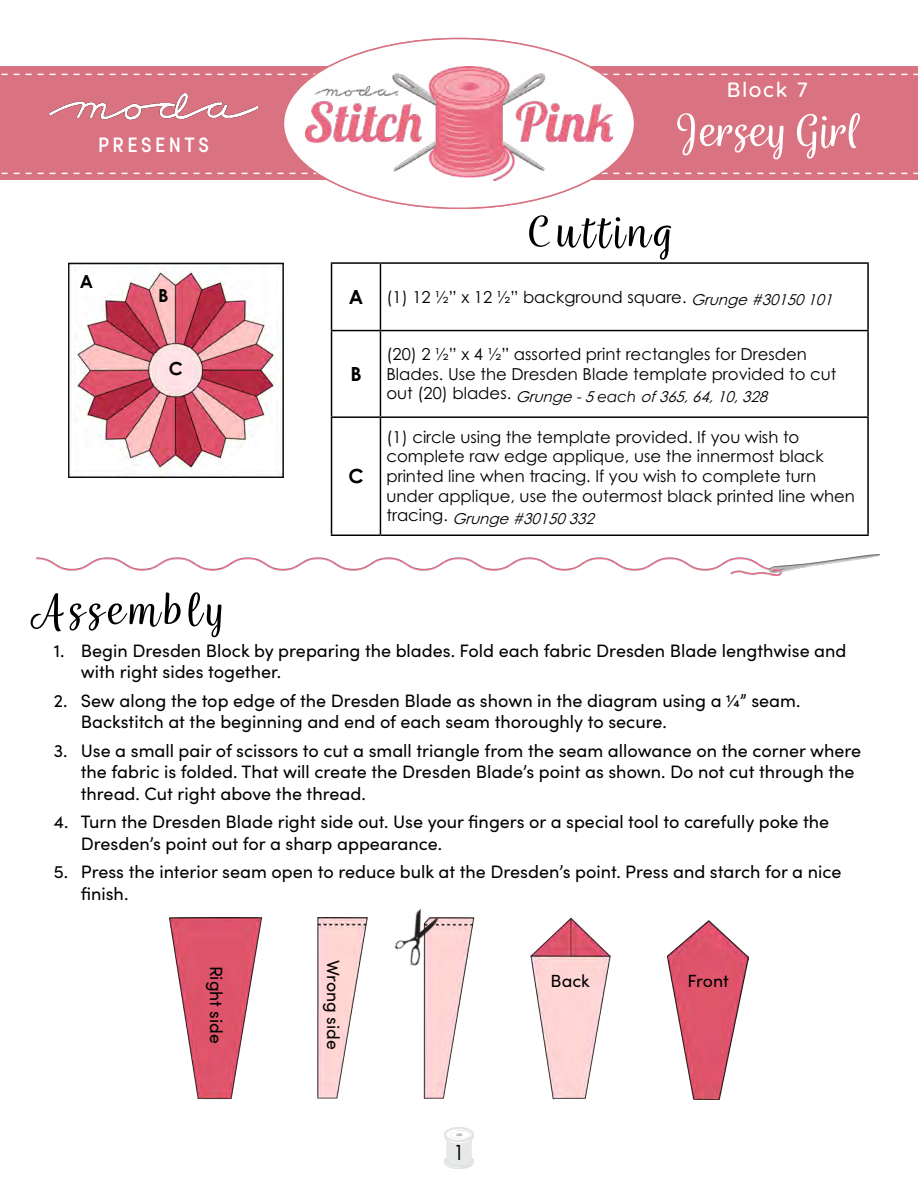
<style>
.page{position:relative;width:918px;height:1188px;background:#fff}
.page>*{position:absolute;margin:0;border:0;box-sizing:border-box;transform-origin:0 0}
.t1{font:73.5px "Wreath";color:#fff}
.t2{font:52.5px "Wreath";color:#fff}
.t3{font:51px "Wreath";letter-spacing:.08em;color:#000}
.t4{font:500 21px "Quicksand";letter-spacing:.08em;color:#fff}
.t5{font:500 condensed 21px "Sofia Pro";letter-spacing:.17em;color:#fff}
.t6{font:21px "Century Gothic Pro";color:#000}
.t7{font:700 19.5px "Century Gothic Pro";color:#000}
.t8{font:18px/21.6px "Sofia Pro";color:#000}
.t9{font:700 18px "Century Gothic Pro";color:#000}
.t10{font:17.55px "Sofia Pro";color:#000}
.t11{font:16.5px/19.6px "Century Gothic Pro";color:#000}
.t12{font:italic 15px "Century Gothic Pro";color:#000}
.s1{font-weight:700;font-size:19.5px}
.s2{font-family:"Century Gothic"}
</style>
<div class="page">
<img style="left:444px;top:1128px;width:30px;height:40px">
<div style="left:0;top:66px;width:918px;height:114px;background:#d97281"></div>
<svg style="left:1px;top:74px;width:917px;height:1px"></svg>
<svg style="left:1px;top:173px;width:917px;height:1px"></svg>
<svg style="left:283px;top:39px;width:352px;height:169px;fill:#fefefe"></svg>
<hr style="left:331px;top:262px;width:49px;height:2px;background:#000">
<hr style="left:331px;top:264px;width:1px;height:66px;background:#000">
<hr style="left:380px;top:262px;width:489px;height:2px;background:#000">
<hr style="left:380px;top:264px;width:1px;height:66px;background:#000">
<hr style="left:867px;top:264px;width:2px;height:66px;background:#000">
<hr style="left:331px;top:330px;width:49px;height:1px;background:#000">
<hr style="left:331px;top:331px;width:1px;height:85px;background:#000">
<hr style="left:380px;top:330px;width:489px;height:1px;background:#000">
<hr style="left:380px;top:331px;width:1px;height:85px;background:#000">
<hr style="left:867px;top:331px;width:2px;height:85px;background:#000">
<hr style="left:331px;top:416px;width:49px;height:2px;background:#000">
<hr style="left:331px;top:418px;width:1px;height:117px;background:#000">
<hr style="left:380px;top:416px;width:489px;height:2px;background:#000">
<hr style="left:380px;top:418px;width:1px;height:117px;background:#000">
<hr style="left:867px;top:418px;width:2px;height:117px;background:#000">
<hr style="left:331px;top:535px;width:49px;height:1px;background:#000">
<hr style="left:380px;top:535px;width:489px;height:1px;background:#000">
<img style="left:71px;top:266px;width:210px;height:210px">
<div style="left:69px;top:263px;width:214px;height:215px;border:1px solid #000"></div>
<img style="left:37px;top:555px;width:843px;height:21px">
<img style="left:169px;top:918px;width:580px;height:181px">
<img style="left:387px;top:909px;width:64px;height:59px">
<p class="t5" style="left:98px;top:132px;width:112px">PRESENTS</p>
<p class="t9" style="left:80px;top:271px;width:15px">A</p>
<p class="t9" style="left:158px;top:284px;width:12px">B</p>
<p class="t9" style="left:169px;top:358px;width:16px">C</p>
<h3 class="t3" style="left:29px;top:579px;width:196px">Assembly</h3>
<p class="t4" style="left:727px;top:72px;width:83px">Block 7</p>
<p class="t4" style="left:731px;top:73px;width:79px">Block 1</p>
<h1 class="t1" style="left:651px;top:85px;width:235px">Underdog</h1>
<h2 class="t2" style="left:676px;top:99px;width:184px">Jersey Girl</h2>
<h3 class="t3" style="left:527px;top:201px;width:147px">Cutting</h3>
<p class="t11" style="left:349px;top:287px;width:490px"><span class="s1">A</span> (1) 12 ½” x 12 ½” background square. <sub>Grunge</sub> <sub>#30150101</sub></p>
<p class="t7" style="left:350px;top:362px;width:13px">B</p>
<p class="t7" style="left:348px;top:464px;width:17px">C</p>
<p class="t11" style="left:386px;top:344px;width:451px">(20) 2 ½” x 4 ½” assorted print rectangles for Dresden<br>Blades. Use the Dresden Blade template provided to cut</p>
<p class="t12" style="left:386px;top:387px;width:387px"><sup>out</sup> <sup>(20)</sup> <sup>blades.</sup> Grunge -5<span class="s2">each</span> of365,64,10,328</p>
<p class="t11" style="left:386px;top:427px;width:470px">(1) circle using the template provided. If you wish to complete raw edge applique, use the innermost black printed line when tracing. If you wish to complete turn under applique, use the outermost black printed line when</p>
<p class="t12" style="left:386px;top:509px;width:214px"><sup>t</sup> <sup>r</sup> <sup>a</sup> <sup>c</sup> <sup>i</sup> <sup>n</sup> <sup>g</sup> <sup>.</sup> Grunge #30150332</p>
<p class="t8" style="left:81px;top:639px;width:767px;text-indent:-27px">1. Begin Dresden Block by preparing the blades. Fold each fabric Dresden Blade lengthwise and with right sides together.</p>
<p class="t8" style="left:81px;top:689px;width:721px;text-indent:-27px">2. Sew along the top edge of the Dresden Blade as shown in the diagram using a ¼” seam.<br>Backstitch at the beginning and end of each seam thoroughly to secure.</p>
<p class="t8" style="left:81px;top:738px;width:782px;text-indent:-27px">3. Use a small pair of scissors to cut a small triangle from the seam allowance on the corner where the fabric is folded. That will create the Dresden Blade’s point as shown. Do not cut through the thread. Cut right above the thread.</p>
<p class="t8" style="left:81px;top:810px;width:750px;text-indent:-27px">4. Turn the Dresden Blade right side out. Use your fingers or a special tool to carefully poke the<br>Dresden’s point out for a sharp appearance.</p>
<p class="t8" style="left:81px;top:860px;width:762px;text-indent:-27px">5. Press the interior seam open to reduce bulk at the Dresden’s point. Press and starch for a nice finish.</p>
<p class="t10" style="left:229px;top:966px;width:80px;rotate:90deg">Right side</p>
<p class="t10" style="left:346px;top:960px;width:91px;rotate:90deg">Wrong side</p>
<p class="t6" style="left:453px;top:1140px;width:13px">1</p>
<p class="t10" style="left:551px;top:968px;width:41px">Back</p>
<p class="t10" style="left:688px;top:968px;width:43px">Front</p>
</div>
